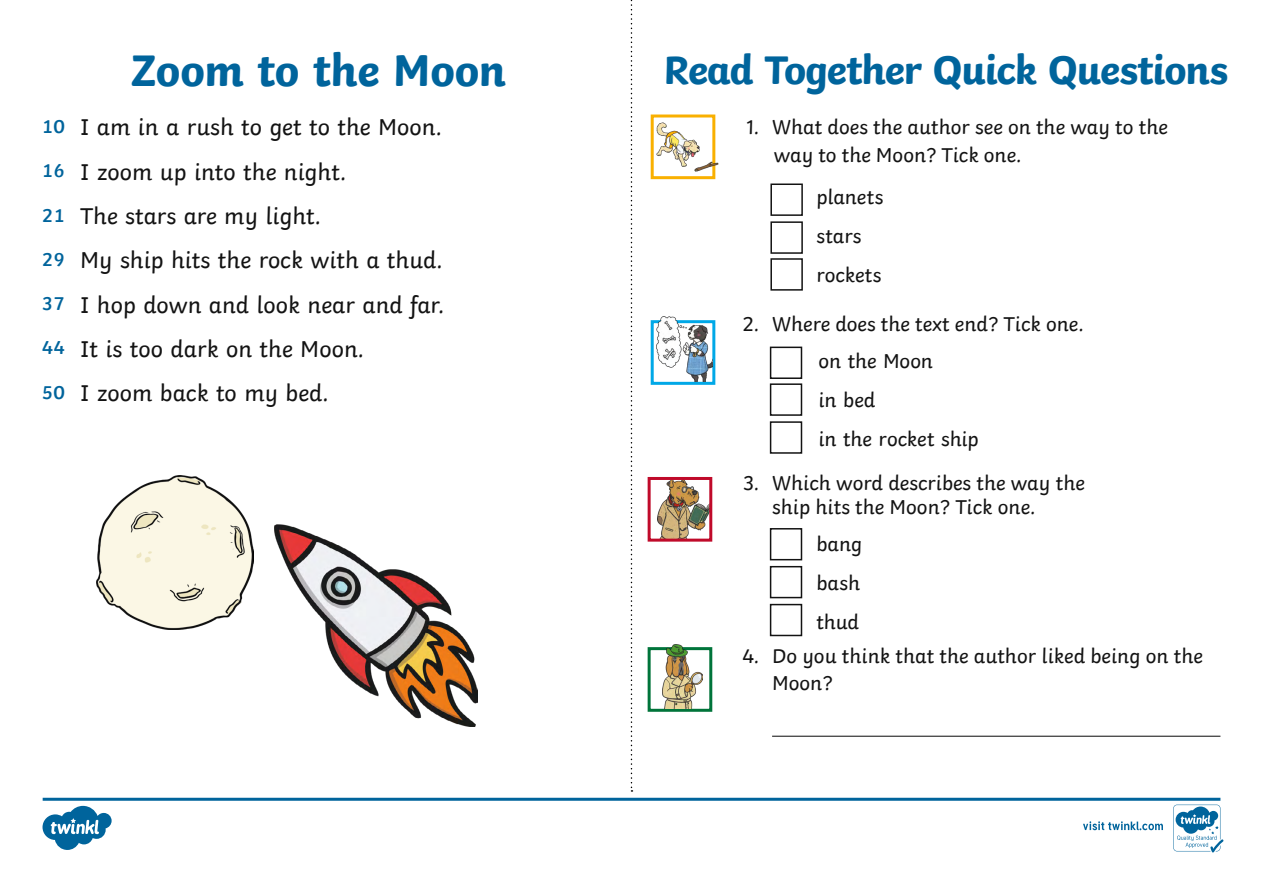
<style>
.page{position:relative;width:1263px;height:893px;background:#fff}
.page>*{position:absolute;margin:0;border:0;box-sizing:border-box;transform-origin:0 0}
.t1{font:700 46.5px "Twinkl";letter-spacing:-.01em;color:#00649c}
.t2{font:700 42px "Twinkl";letter-spacing:-.03em;color:#00649c}
.t3{font:24px/44.2px "Twinkl";color:#131313}
.t4{font:21px/39px "Twinkl";color:#131313}
.t5{font:600 19.5px "Twinkl";color:#00649c}
</style>
<div class="page">
<hr style="left:772px;top:736px;width:448px;height:1px;background:#131313">
<svg style="left:631px;top:0;width:1px;height:792px"></svg>
<img style="left:657px;top:481px;width:51px;height:57px">
<div style="left:648px;top:477px;width:64px;height:65px;border:3px solid #c00a2a"></div>
<div style="left:770px;top:183px;width:33px;height:33px;border:2px solid #131313"></div>
<div style="left:770px;top:221px;width:33px;height:33px;border:2px solid #131313"></div>
<div style="left:770px;top:258px;width:33px;height:33px;border:2px solid #131313"></div>
<div style="left:770px;top:347px;width:32px;height:32px;border:2px solid #131313"></div>
<div style="left:770px;top:383px;width:32px;height:33px;border:2px solid #131313"></div>
<div style="left:770px;top:421px;width:32px;height:33px;border:2px solid #131313"></div>
<div style="left:770px;top:528px;width:32px;height:32px;border:2px solid #131313"></div>
<div style="left:770px;top:566px;width:32px;height:32px;border:2px solid #131313"></div>
<div style="left:770px;top:604px;width:32px;height:32px;border:2px solid #131313"></div>
<img style="left:274px;top:525px;width:204px;height:201px">
<img style="left:96px;top:475px;width:158px;height:155px">
<div style="left:651px;top:115px;width:64px;height:64px;background:#fff;border:3px solid #f9b000"></div>
<img style="left:651px;top:120px;width:68px;height:54px">
<div style="left:651px;top:320px;width:64px;height:65px;background:#fff;border:3px solid #00a8e7"></div>
<img style="left:656px;top:317px;width:56px;height:65px">
<div style="left:648px;top:647px;width:64px;height:65px;background:#fff;border:3px solid #00743a"></div>
<img style="left:663px;top:644px;width:39px;height:65px">
<svg style="left:43px;top:798px;width:1180px;height:54px"></svg>
<p class="t5" style="left:42px;top:111px;width:25px">10</p>
<p class="t5" style="left:42px;top:155px;width:25px">16</p>
<p class="t5" style="left:42px;top:199px;width:25px">21</p>
<p class="t5" style="left:42px;top:244px;width:25px">29</p>
<p class="t5" style="left:42px;top:288px;width:25px">37</p>
<p class="t5" style="left:42px;top:332px;width:25px">44</p>
<p class="t5" style="left:42px;top:377px;width:25px">50</p>
<h1 class="t1" style="left:131px;top:32px;width:376px">Zoom to the Moon</h1>
<h2 class="t2" style="left:663px;top:35px;width:566px">Read Together Quick Questions</h2>
<p class="t4" style="left:746px;top:106px;width:423px">1. What does the author see on the way to the</p>
<p class="t3" style="left:80px;top:103px;width:366px">I am in a rush to get to the Moon.<br>I zoom up into the night.<br>The stars are my light.<br>My ship hits the rock with a thud.<br>I hop down and look near and far.<br>It is too dark on the Moon.<br>I zoom back to my bed.</p>
<p class="t4" style="left:774px;top:134px;width:249px">way to the Moon? Tick one.</p>
<p class="t4" style="left:816px;top:176px;width:68px">planets stars rockets</p>
<p class="t4" style="left:743px;top:303px;width:342px">2. Where does the text end? Tick one.</p>
<p class="t4" style="left:818px;top:339px;width:162px">on the Moon<br>in bed<br>in the rocket ship</p>
<p class="t4" style="left:772px;top:469px;width:314px;line-height:24px;text-indent:-29px">3. Which word describes the way the ship hits the Moon? Tick one.</p>
<p class="t4" style="left:816px;top:523px;width:47px;text-align:justify">bang bash thud</p>
<p class="t4" style="left:772px;top:640px;width:432px;line-height:27px;text-indent:-30px">4. Do you think that the author liked being on the<br>Moon?</p>
</div>
